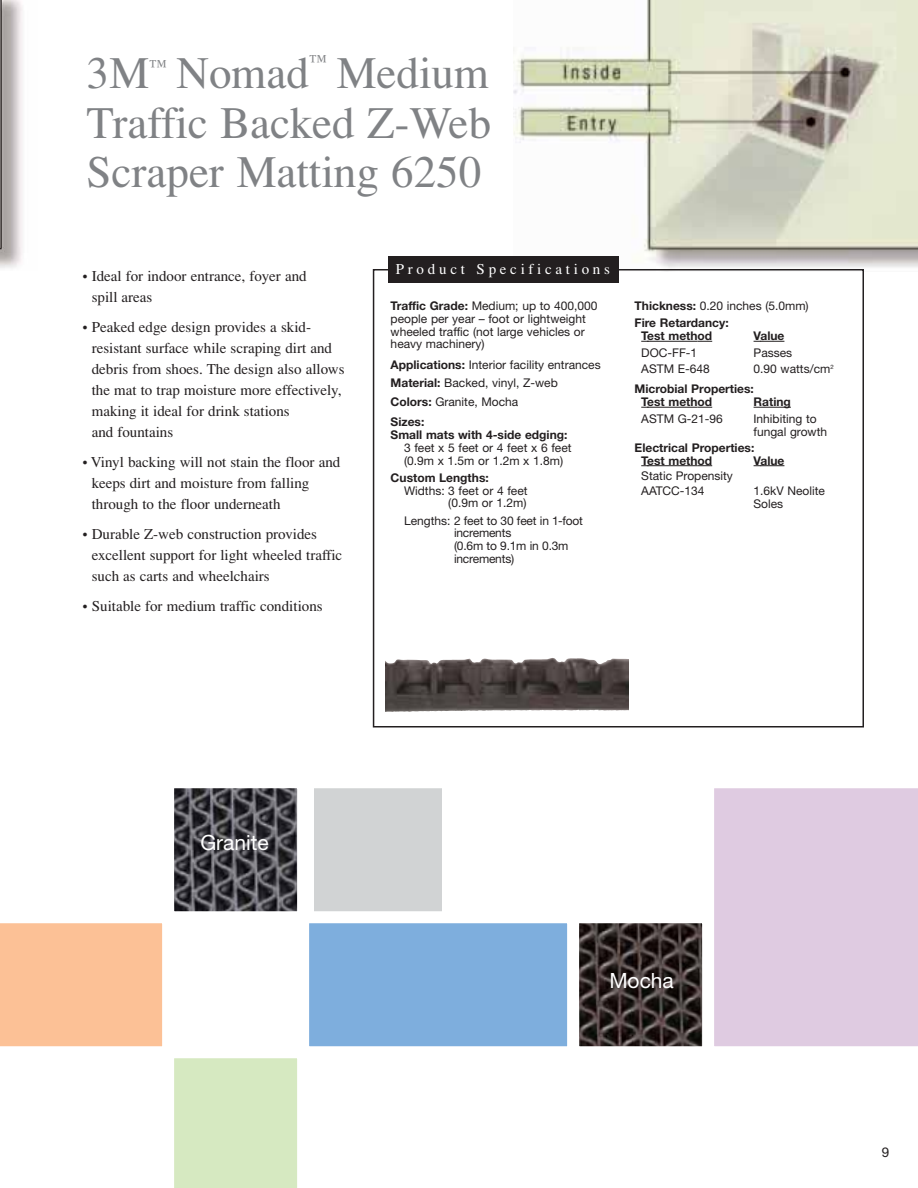
<style>
.page{position:relative;width:918px;height:1188px;background:#fff}
.page>*{position:absolute;margin:0;border:0;box-sizing:border-box;transform-origin:0 0}
.t1{font:45px/49.5px "Times";color:#808285;text-align:justify}
.t2{font:21px "Helvetica Neue";color:#fff}
.t3{font:18px "Times";color:#808285}
.t4{font:15px/21px "Times";color:#231f20}
.t5{font:15px "Times";letter-spacing:.25em;color:#fff}
.t6{font:13.5px "Helvetica Neue";color:#231f20}
.t7{font:12px/12.8px "Helvetica Neue";color:#231f20}
.t8{font:700 12px/12.8px "Helvetica Neue";color:#231f20}
.s1{font-weight:700}
.s2{font-weight:400}
</style>
<div class="page">
<div style="left:315px;top:784px;width:127px;height:134px;background:#d1d3d4"></div>
<img style="left:174px;top:788px;width:123px;height:123px">
<img style="left:579px;top:923px;width:123px;height:123px">
<div style="left:0;top:918px;width:171px;height:134px;background:#fcc196"></div>
<div style="left:306px;top:919px;width:272px;height:134px;background:#7eaedd"></div>
<div style="left:711px;top:782px;width:207px;height:271px;background:#dfcbe1"></div>
<div style="left:166px;top:1053px;width:138px;height:135px;background:#d6e9c1"></div>
<img style="left:0;top:0;width:23px;height:268px">
<img style="left:513px;top:0;width:405px;height:268px">
<div style="left:373px;top:269px;width:491px;height:459px;border:2px solid #231f20"></div>
<div style="left:388px;top:256px;width:231px;height:28px;background:#231f20"></div>
<img style="left:386px;top:658px;width:243px;height:54px">
<hr style="left:647px;top:341px;width:51px;height:1px;background:#231f20">
<svg style="left:698px;top:341px;width:14px;height:1px"></svg>
<svg style="left:754px;top:341px;width:30px;height:1px"></svg>
<hr style="left:647px;top:407px;width:51px;height:1px;background:#231f20">
<svg style="left:698px;top:407px;width:14px;height:1px"></svg>
<hr style="left:754px;top:407px;width:37px;height:1px;background:#231f20">
<hr style="left:647px;top:465px;width:51px;height:1px;background:#231f20">
<svg style="left:698px;top:465px;width:14px;height:1px"></svg>
<svg style="left:754px;top:465px;width:30px;height:1px"></svg>
<div style="left:162px;top:781px;width:12px;height:407px;background:#fff"></div>
<div style="left:297px;top:777px;width:12px;height:411px;background:#fff"></div>
<div style="left:567px;top:781px;width:12px;height:407px;background:#fff"></div>
<div style="left:702px;top:781px;width:12px;height:407px;background:#fff"></div>
<div style="left:0;top:776px;width:918px;height:12px;background:#fff"></div>
<div style="left:0;top:911px;width:711px;height:12px;background:#fff"></div>
<div style="left:0;top:1046px;width:918px;height:12px;background:#fff"></div>
<h1 class="t1" style="left:87px;top:53px;width:64px">3M</h1>
<p class="t3" style="left:149px;top:59px;width:19px">™</p>
<h1 class="t1" style="left:177px;top:53px;width:134px">Nomad</h1>
<p class="t3" style="left:309px;top:55px;width:19px">™</p>
<h1 class="t1" style="left:87px;top:53px;width:406px;text-indent:250px">Medium Traffic Backed Z-Web Scraper Matting 6250</h1>
<p class="t4" style="left:92px;top:267px;width:216px;text-indent:-9px">• Ideal for indoor entrance, foyer and spill areas</p>
<p class="t4" style="left:92px;top:318px;width:254px;text-indent:-9px">• Peaked edge design provides a skid&shy;resistant surface while scraping dirt and debris from shoes. The design also allows the mat to trap moisture more effectively, making it ideal for drink stations<br>and fountains</p>
<p class="t4" style="left:92px;top:453px;width:250px;text-indent:-9px">• Vinyl backing will not stain the floor and keeps dirt and moisture from falling through to the floor underneath</p>
<p class="t4" style="left:92px;top:525px;width:252px;text-indent:-9px">• Durable Z-web construction provides excellent support for light wheeled traffic such as carts and wheelchairs</p>
<p class="t4" style="left:82px;top:597px;width:242px">• Suitable for medium traffic conditions</p>
<p class="t5" style="left:396px;top:264px;width:216px">Product Specifications</p>
<p class="t7" style="left:391px;top:301px;width:208px"><span class="s1">Traffic Grade:</span> Medium; up to 400,000 people per year – foot or lightweight wheeled traffic (not large vehicles or heavy machinery)</p>
<p class="t7" style="left:391px;top:356px;width:212px;line-height:18.8px"><span class="s1">Applications:</span> Interior facility entrances<br><span class="s1">Material:</span> Backed, vinyl, Z-web<br><span class="s1">Colors:</span> Granite, Mocha</p>
<p class="t8" style="left:391px;top:417px;width:178px">Sizes:<br>Small mats with 4-side edging:</p>
<p class="t7" style="left:404px;top:442px;width:169px">3 feet x 5 feet or 4 feet x 6 feet (0.9m x 1.5m or 1.2m x 1.8m)</p>
<p class="t8" style="left:391px;top:472px;width:100px">Custom Lengths:</p>
<p class="t7" style="left:404px;top:485px;width:125px;text-align:right">Widths: 3 feet or 4 feet (0.9m or 1.2m)</p>
<p class="t7" style="left:454px;top:515px;width:131px;text-indent:-50px">Lengths: 2 feet to 30 feet in 1-foot increments<br>(0.6m to 9.1m in 0.3m increments)</p>
<p class="t8" style="left:635px;top:298px;width:176px;line-height:17.2px">Thickness: <span class="s2">0.20 inches (5.0mm)<br></span>Fire Retardancy:</p>
<p class="t8" style="left:641px;top:331px;width:72px">Test method</p>
<p class="t8" style="left:754px;top:331px;width:32px">Value</p>
<p class="t7" style="left:641px;top:348px;width:58px">DOC-FF-1</p>
<p class="t7" style="left:754px;top:348px;width:40px">Passes</p>
<p class="t7" style="left:641px;top:364px;width:70px">ASTM E-648</p>
<p class="t8" style="left:635px;top:360px;width:201px;line-height:20.2px;text-indent:119px"><span class="s2">0.90 watts/cm</span><sup>2<br></sup>Microbial Properties:</p>
<p class="t8" style="left:641px;top:396px;width:72px">Test method</p>
<p class="t8" style="left:754px;top:396px;width:39px">Rating</p>
<p class="t7" style="left:641px;top:414px;width:83px">ASTM G-21-96</p>
<p class="t7" style="left:753px;top:414px;width:75px">Inhibiting to fungal growth</p>
<p class="t8" style="left:641px;top:442px;width:115px;text-indent:-7px">Electrical Properties:<br>Test method</p>
<p class="t8" style="left:754px;top:455px;width:32px">Value</p>
<p class="t7" style="left:641px;top:470px;width:93px;line-height:15.1px">Static Propensity<br>AATCC-134</p>
<p class="t7" style="left:753px;top:486px;width:73px">1.6kV Neolite<br>Soles</p>
<h2 class="t2" style="left:200px;top:835px;width:70px">Granite</h2>
<h2 class="t2" style="left:609px;top:973px;width:66px">Mocha</h2>
<p class="t6" style="left:882px;top:1147px;width:9px">9</p>
</div>
